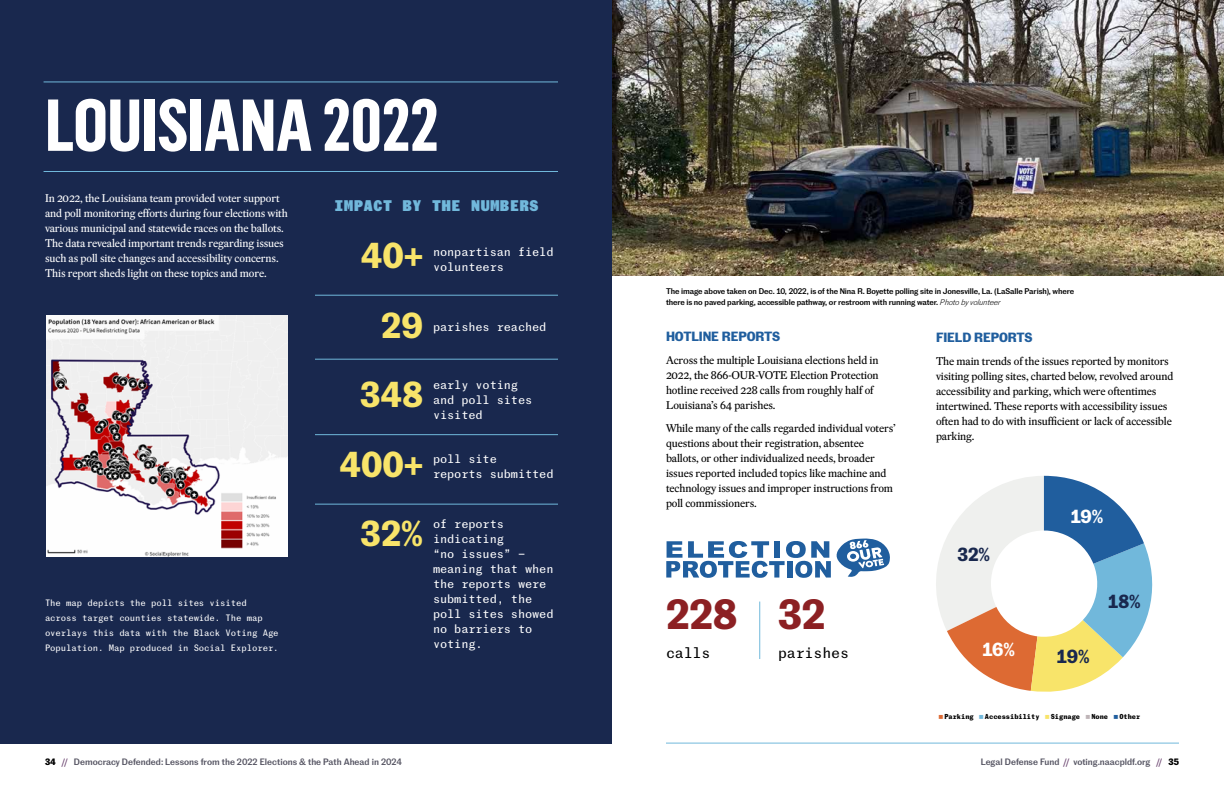
<style>
.page{position:relative;width:1224px;height:792px;background:#fff}
.page>*{position:absolute;margin:0;border:0;box-sizing:border-box;transform-origin:0 0}
.t1{font:700 72px "Flama Condensed";letter-spacing:-.01em;color:#fff}
.t2{font:700 41px "Marcin Ant";color:#8c2023}
.t3{font:700 35px/69.5px "Marcin Ant";color:#f8e46a;text-align:right}
.t4{font:700 18.4px "Marcin Ant";color:#19284e}
.t5{font:700 18.4px "Marcin Ant";color:#fff}
.t6{font:15px "Marcin Tpwr Super";letter-spacing:.05em;color:#71b8db}
.t7{font:15px "Marcin Tpwr";letter-spacing:-.01em;color:#000}
.t8{font:700 13px "Marcin Ant";letter-spacing:-.01em;color:#205e9e}
.t9{font:12px/15px "Marcin Tpwr";letter-spacing:-.01em;color:#fff}
.t10{font:11px/15px "Eudald News";letter-spacing:-.01em;color:#000}
.t11{font:11px/15px "Eudald News";letter-spacing:-.01em;color:#fff}
.t12{font:9px/15px "Marcin Tpwr";letter-spacing:-.01em;color:#fff}
.t13{font:500 9px "Marcin Ant";color:#545361}
.t14{font:500 8px/11px "Marcin Ant";letter-spacing:-.01em;color:#000}
.t15{font:700 7px "Marcin Tpwr";color:#000}
.s1{font-weight:300;font-style:italic}
.s2{font-weight:800;color:#000}
.s3{color:#643b69}
</style>
<div class="page">
<hr style="left:666px;top:743px;width:513px;height:1px;background:#70b8db">
<div style="left:0;top:0;width:612px;height:744px;background:#19284e"></div>
<hr style="left:44px;top:171px;width:514px;height:1px;background:#70b8db">
<hr style="left:44px;top:81px;width:514px;height:1px;background:#70b8db">
<img style="left:46px;top:315px;width:242px;height:241px">
<hr style="left:315px;top:295px;width:243px;height:1px;background:#70b8db">
<hr style="left:315px;top:359px;width:243px;height:1px;background:#70b8db">
<hr style="left:315px;top:434px;width:243px;height:1px;background:#70b8db">
<hr style="left:315px;top:504px;width:243px;height:1px;background:#70b8db">
<img style="left:612px;top:0;width:612px;height:276px">
<svg style="left:666px;top:538px;width:224px;height:40px"></svg>
<hr style="left:759px;top:602px;width:1px;height:57px;background:#70b8db">
<svg style="left:936px;top:476px;width:217px;height:216px"></svg>
<h1 class="t1" style="left:45px;top:80px;width:395px">LOUISIANA 2022</h1>
<p class="t11" style="left:45px;top:190px;width:244px">In 2022, the Louisiana team provided voter support and poll monitoring efforts during four elections with various municipal and statewide races on the ballots.<br>The data revealed important trends regarding issues such as poll site changes and accessibility concerns.<br>This report sheds light on these topics and more.</p>
<h3 class="t6" style="left:335px;top:197px;width:206px">IMPACT BY THE NUMBERS</h3>
<h3 class="t3" style="left:339px;top:221px;width:85px">40+<br>29<br>348<br>400+<br>32%</h3>
<p class="t9" style="left:433px;top:244px;width:122px">nonpartisan field volunteers</p>
<p class="t9" style="left:433px;top:319px;width:115px">parishes reached</p>
<p class="t9" style="left:433px;top:377px;width:101px">early voting and poll sites visited</p>
<p class="t9" style="left:433px;top:451px;width:122px">poll site<br>reports submitted</p>
<p class="t9" style="left:433px;top:516px;width:122px">of reports indicating<br>“no issues” – meaning that when the reports were submitted, the poll sites showed no barriers to voting.</p>
<p class="t12" style="left:45px;top:595px;width:235px">The map depicts the poll sites visited across target counties statewide. The map overlays this data with the Black Voting Age Population. Map produced in Social Explorer.</p>
<p class="t14" style="left:666px;top:286px;width:410px">The image above taken on Dec. 10, 2022, is of the Nina R. Boyette polling site in Jonesville, La. (LaSalle Parish), where there is no paved parking, accessible pathway, or restroom with running water. <span class="s1">Photo by volunteer</span></p>
<p class="t8" style="left:666px;top:328px;width:116px">HOTLINE REPORTS</p>
<p class="t10" style="left:666px;top:353px;width:214px">Across the multiple Louisiana elections held in 2022, the 866-OUR-VOTE Election Protection hotline received 228 calls from roughly half of Louisiana’s 64 parishes.</p>
<p class="t10" style="left:666px;top:421px;width:231px">While many of the calls regarded individual voters’ questions about their registration, absentee ballots, or other individualized needs, broader issues reported included topics like machine and technology issues and improper instructions from poll commissioners.</p>
<h2 class="t2" style="left:666px;top:590px;width:161px">228 32</h2>
<h3 class="t7" style="left:666px;top:643px;width:46px">calls</h3>
<h3 class="t7" style="left:778px;top:643px;width:72px">parishes</h3>
<p class="t8" style="left:936px;top:329px;width:98px">FIELD REPORTS</p>
<p class="t10" style="left:936px;top:353px;width:239px">The main trends of the issues reported by monitors visiting polling sites, charted below, revolved around accessibility and parking, which were oftentimes intertwined. These reports with accessibility issues often had to do with insufficient or lack of accessible parking.</p>
<h3 class="t4" style="left:957px;top:543px;width:34px">32%</h3>
<h3 class="t5" style="left:982px;top:638px;width:34px">16%</h3>
<h3 class="t5" style="left:1070px;top:506px;width:34px">19%</h3>
<h3 class="t4" style="left:1057px;top:645px;width:34px">19%</h3>
<h3 class="t4" style="left:1108px;top:590px;width:34px">18%</h3>
<p class="t15" style="left:944px;top:712px;width:31px">Parking</p>
<p class="t15" style="left:985px;top:712px;width:56px">Accessibility</p>
<p class="t15" style="left:1051px;top:712px;width:31px">Signage</p>
<p class="t15" style="left:1091px;top:712px;width:18px">None</p>
<p class="t15" style="left:1119px;top:712px;width:22px">Other</p>
<p class="t13" style="left:45px;top:756px;width:358px"><span class="s2">34</span> <span class="s3">//</span> Democracy Defended: Lessons from the 2022 Elections &amp; the Path Ahead in 2024</p>
<p class="t13" style="left:981px;top:756px;width:200px">Legal Defense Fund <span class="s3">//</span> voting.naacpldf.org <span class="s3">//</span> <span class="s2">35</span></p>
</div>
